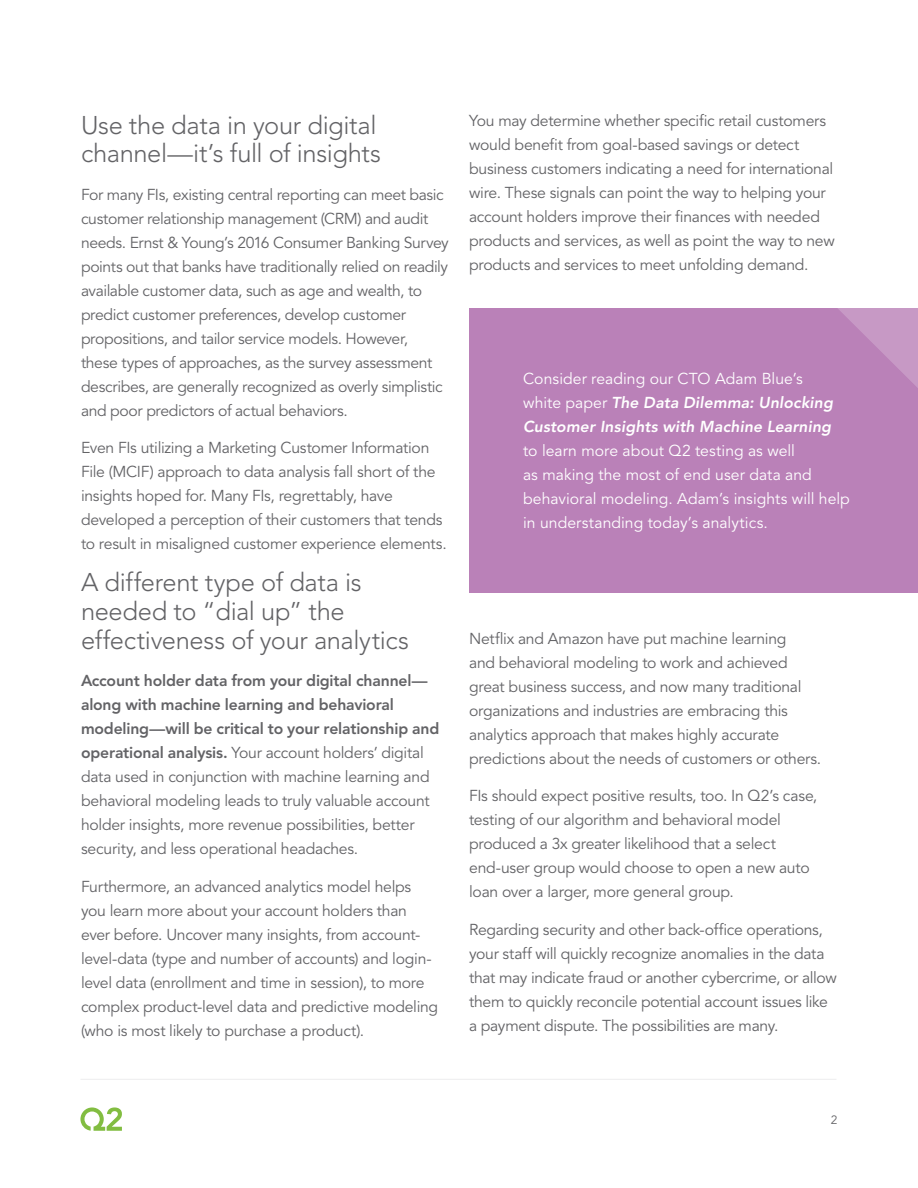
<style>
.page{position:relative;width:918px;height:1188px;background:#fff}
.page>*{position:absolute;margin:0;border:0;box-sizing:border-box;transform-origin:0 0}
.t1{font:300 25.5px/28.7px "Avenir LT Std";letter-spacing:-.015em;color:#636366}
.t2{font:15.75px/24px "Avenir LT Std";letter-spacing:-.02em;color:#636366}
.t3{font:15.75px/24px "Avenir LT Std";letter-spacing:.005em;color:#fff}
.Paragraph{font:12px "Avenir LT Std";color:#636366}
.s1{font-weight:800}
.s2{font-weight:800;font-style:italic}
</style>
<div class="page">
<hr style="left:80px;top:1079px;width:756px;height:1px;background:#ededee">
<svg style="left:80px;top:1107px;width:42px;height:24px"></svg>
<div style="left:469px;top:308px;width:449px;height:284px;background:#ba81b8"></div>
<svg style="left:838px;top:308px;width:80px;height:80px"></svg>
<h3 class="t1" style="left:81px;top:111px;width:302px">Use the data in your digital channel—it’s full of insights</h3>
<p class="t2" style="left:81px;top:183px;width:369px">For many FIs, existing central reporting can meet basic customer relationship management (CRM) and audit needs. Ernst &amp; Young’s 2016 Consumer Banking Survey points out that banks have traditionally relied on readily available customer data, such as age and wealth, to predict customer preferences, develop customer propositions, and tailor service models. However, these types of approaches, as the survey assessment describes, are generally recognized as overly simplistic and poor predictors of actual behaviors.</p>
<p class="t2" style="left:81px;top:436px;width:367px">Even FIs utilizing a Marketing Customer Information File (MCIF) approach to data analysis fall short of the insights hoped for. Many FIs, regrettably, have developed a perception of their customers that tends to result in misaligned customer experience elements.</p>
<h3 class="t1" style="left:81px;top:568px;width:330px">A different type of data is needed to “dial up” the effectiveness of your analytics</h3>
<p class="t2" style="left:81px;top:669px;width:360px"><span class="s1">Account holder data from your digital channel— along with machine learning and behavioral modeling—will be critical to your relationship and operational analysis.</span> Your account holders’ digital data used in conjunction with machine learning and behavioral modeling leads to truly valuable account holder insights, more revenue possibilities, better security, and less operational headaches.</p>
<p class="t2" style="left:81px;top:875px;width:359px">Furthermore, an advanced analytics model helps you learn more about your account holders than ever before. Uncover many insights, from account&shy;level-data (type and number of accounts) and login&shy;level data (enrollment and time in session), to more complex product-level data and predictive modeling (who is most likely to purchase a product).</p>
<p class="t2" style="left:469px;top:109px;width:367px">You may determine whether specific retail customers would benefit from goal-based savings or detect business customers indicating a need for international wire. These signals can point the way to helping your account holders improve their finances with needed products and services, as well as point the way to new products and services to meet unfolding demand.</p>
<h5 class="t3" style="left:523px;top:367px;width:328px">Consider reading our CTO Adam Blue’s<br>white paper <span class="s2">The Data Dilemma: Unlocking Customer Insights with Machine Learning<br></span>to learn more about Q2 testing as well<br>as making the most of end user data and behavioral modeling. Adam’s insights will help in understanding today’s analytics.</h5>
<p class="t2" style="left:469px;top:627px;width:354px">Netflix and Amazon have put machine learning<br>and behavioral modeling to work and achieved great business success, and now many traditional organizations and industries are embracing this analytics approach that makes highly accurate predictions about the needs of customers or others.</p>
<p class="t2" style="left:469px;top:784px;width:350px">FIs should expect positive results, too. In Q2’s case, testing of our algorithm and behavioral model produced a 3x greater likelihood that a select end-user group would choose to open a new auto loan over a larger, more general group.</p>
<p class="t2" style="left:469px;top:918px;width:369px">Regarding security and other back-office operations, your staff will quickly recognize anomalies in the data that may indicate fraud or another cybercrime, or allow them to quickly reconcile potential account issues like a payment dispute. The possibilities are many.</p>
<p class="Paragraph" style="left:831px;top:1113px;width:8px">2</p>
</div>
